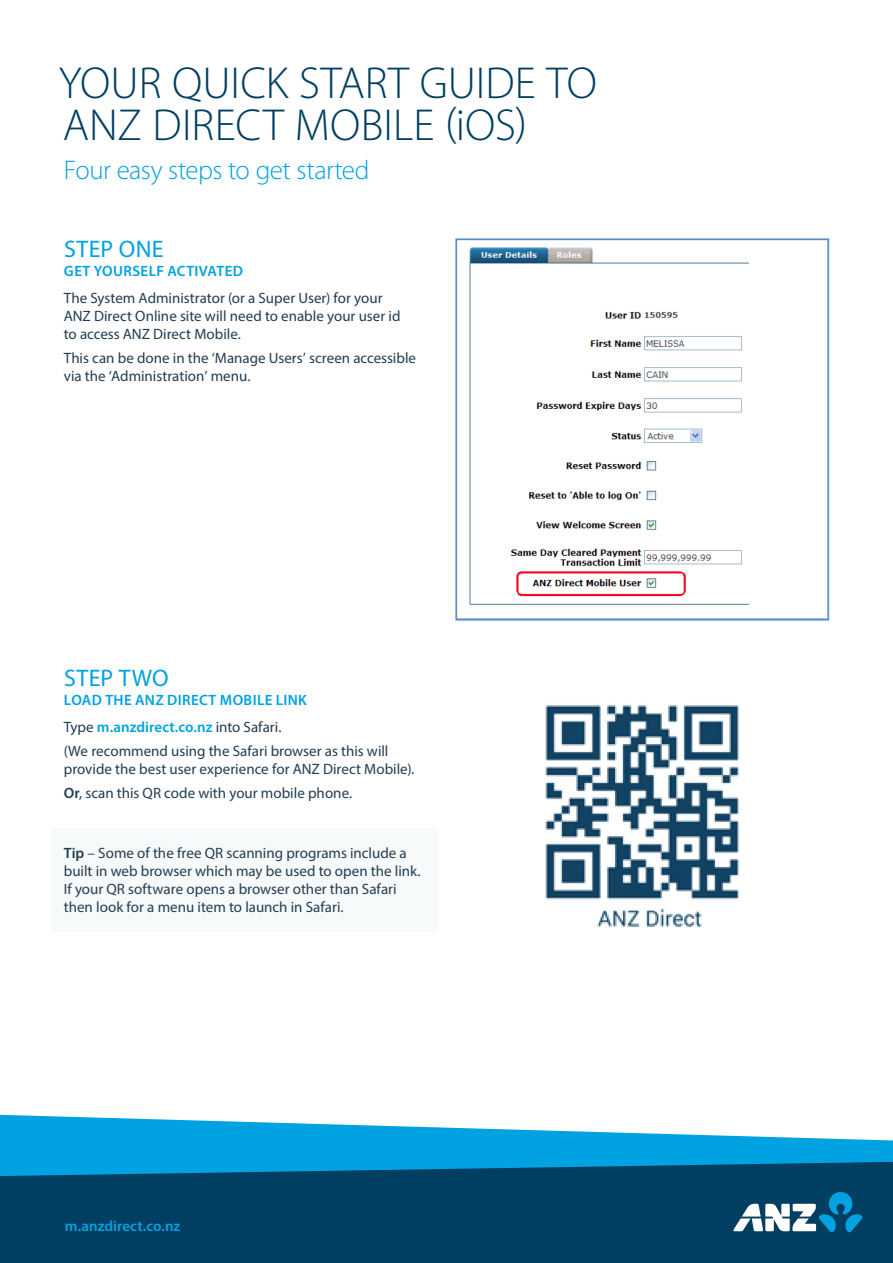
<style>
.page{position:relative;width:893px;height:1263px;background:#fff}
.page>*{position:absolute;margin:0;border:0;box-sizing:border-box;transform-origin:0 0}
._01_Heading{font:300 45px/42px "Myriad Pro";color:#003f61}
._01_Pullout{font:300 27px "Myriad Pro";letter-spacing:-.02em;color:#00a2e1}
._01_Subhead_Ocean_Bl{font:24px "Myriad Pro";letter-spacing:.015em;color:#00a2e1}
._02_Body_Text{font:15px/18px "Myriad Pro";color:#223d50}
._01_Subhead_Ocean_Bl-2{font:600 15px "Myriad Pro";letter-spacing:.025em;color:#00a2e1}
._02_Body_Text-2{font:600 15px "Myriad Pro";color:#00a2e1}
._00_Signoff{font:600 15px "Myriad Pro";color:#00a2e1}
.s1{font-weight:400;color:#223d50}
.s2{font-weight:600}
</style>
<div class="page">
<div style="left:51px;top:828px;width:387px;height:104px;background:#f7fafb"></div>
<svg style="left:0;top:1115px;width:893px;height:47px;fill:#00a2e1"></svg>
<svg style="left:0;top:1162px;width:893px;height:101px;background:#00466a"></svg>
<svg style="left:733px;top:1192px;width:130px;height:40px"></svg>
<img style="left:455px;top:238px;width:374px;height:383px">
<img style="left:545px;top:705px;width:194px;height:222px">
<p class="_01_Heading" style="left:59px;top:61px;width:540px">YOUR QUICK START GUIDE TO<br>ANZ DIRECT MOBILE (iOS)</p>
<p class="_01_Pullout" style="left:64px;top:154px;width:307px">Four easy steps to get started</p>
<p class="_01_Subhead_Ocean_Bl" style="left:64px;top:234px;width:101px">STEP ONE</p>
<p class="_01_Subhead_Ocean_Bl-2" style="left:64px;top:261px;width:181px">GET YOURSELF ACTIVATED</p>
<p class="_02_Body_Text" style="left:64px;top:288px;width:338px">The System Administrator (or a Super User) for your<br>ANZ Direct Online site will need to enable your user id to access ANZ Direct Mobile.</p>
<p class="_02_Body_Text" style="left:64px;top:349px;width:354px">This can be done in the ‘Manage Users’ screen accessible via the ‘Administration’ menu.</p>
<p class="_01_Subhead_Ocean_Bl" style="left:64px;top:663px;width:106px">STEP TWO</p>
<p class="_01_Subhead_Ocean_Bl-2" style="left:64px;top:690px;width:245px">LOAD THE ANZ DIRECT MOBILE LINK</p>
<p class="_02_Body_Text-2" style="left:64px;top:717px;width:219px"><span class="s1">Type</span> m.anzdirect.co.nz <span class="s1">into Safari.</span></p>
<p class="_02_Body_Text" style="left:64px;top:742px;width:352px">(We recommend using the Safari browser as this will provide the best user experience for ANZ Direct Mobile).</p>
<p class="_02_Body_Text" style="left:64px;top:784px;width:290px"><span class="s2">Or</span>, scan this QR code with your mobile phone.</p>
<p class="_02_Body_Text" style="left:64px;top:844px;width:358px"><span class="s2">Tip</span> – Some of the free QR scanning programs include a built in web browser which may be used to open the link.<br>If your QR software opens a browser other than Safari then look for a menu item to launch in Safari.</p>
<p class="_00_Signoff" style="left:65px;top:1217px;width:117px">m.anzdirect.co.nz</p>
</div>
